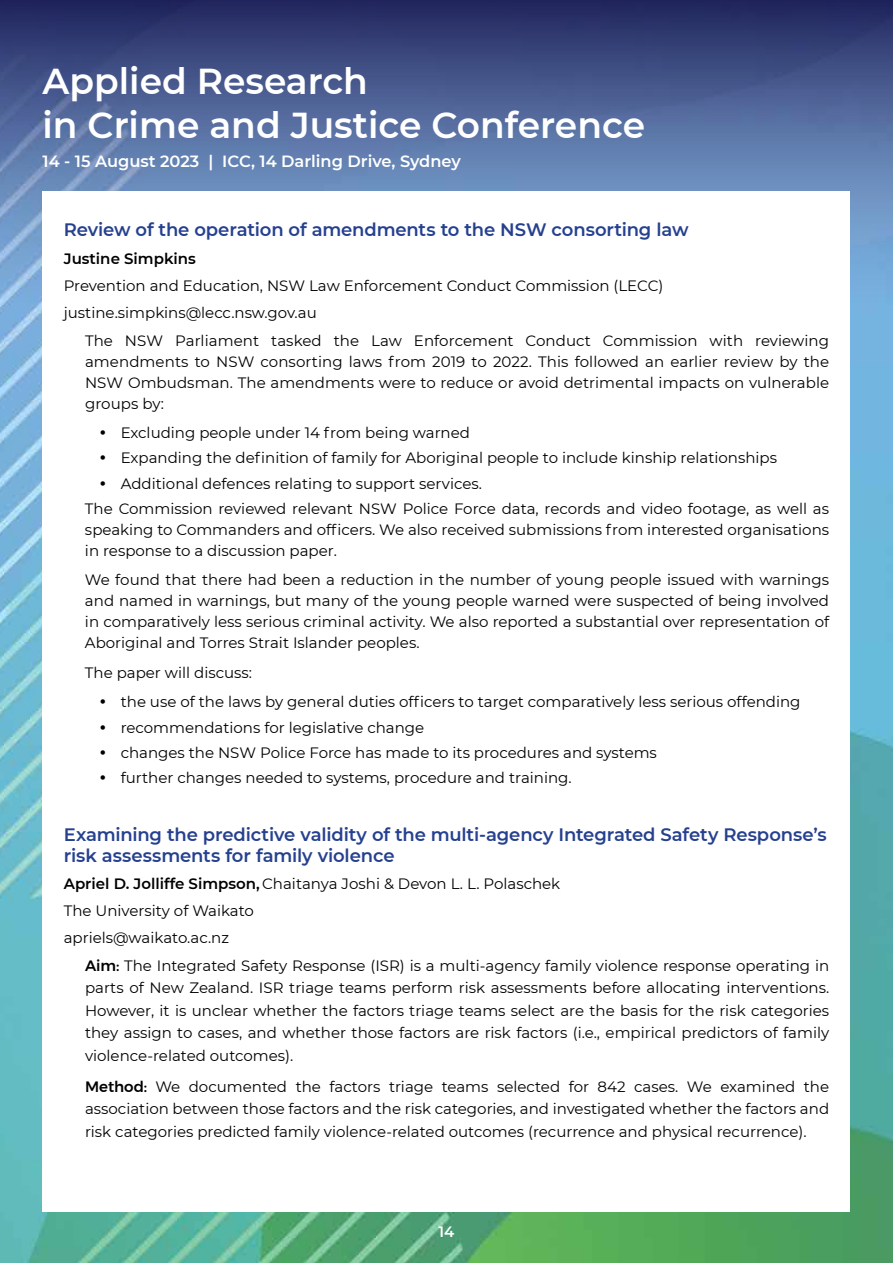
<style>
.page{position:relative;width:893px;height:1263px;background:#fff}
.page>*{position:absolute;margin:0;border:0;box-sizing:border-box;transform-origin:0 0}
.t1{font:600 36px/43.2px "Montserrat";color:#fff}
.t2{font:600 18px/21px "Montserrat";letter-spacing:-.005em;color:#25408f}
.t3{font:600 16.2px "Montserrat";color:#fff}
.t4{font:15px/21px "Montserrat";color:#000}
.t5{font:600 15px "Montserrat";color:#000}
.t6{font:600 15px "Montserrat";color:#fff}
.s1{font-weight:600}
.s2{font-weight:500}
</style>
<div class="page">
<img style="left:0;top:331px;width:893px;height:932px">
<svg style="left:0;top:0;width:893px;height:331px;background:#4d6295"></svg>
<div style="left:43px;top:191px;width:807px;height:1021px;background:#fff"></div>
<h1 class="t1" style="left:43px;top:58px;width:604px">Applied Research<br>in Crime and Justice Conference</h1>
<p class="t3" style="left:43px;top:150px;width:420px">14 - 15 August 2023 | ICC, 14 Darling Drive, Sydney</p>
<p class="t2" style="left:64px;top:219px;width:626px">Review of the operation of amendments to the NSW consorting law</p>
<p class="t5" style="left:64px;top:248px;width:134px">Justine Simpkins</p>
<p class="t4" style="left:64px;top:271px;width:601px;line-height:27.3px">Prevention and Education, NSW Law Enforcement Conduct Commission (LECC) justine.simpkins@lecc.nsw.gov.au</p>
<p class="t4" style="left:85px;top:329px;width:746px;text-align:justify">The NSW Parliament tasked the Law Enforcement Conduct Commission with reviewing amendments to NSW consorting laws from 2019 to 2022. This followed an earlier review by the NSW Ombudsman. The amendments were to reduce or avoid detrimental impacts on vulnerable groups by:</p>
<p class="t4" style="left:121px;top:422px;width:351px">Excluding people under 14 from being warned</p>
<p class="t4" style="left:121px;top:447px;width:658px">Expanding the definition of family for Aboriginal people to include kinship relationships</p>
<p class="t4" style="left:121px;top:472px;width:363px">Additional defences relating to support services.</p>
<p class="t4" style="left:85px;top:497px;width:746px">The Commission reviewed relevant NSW Police Force data, records and video footage, as well as</p>
<p class="t4" style="left:85px;top:518px;width:746px">speaking to Commanders and officers. We also received submissions from interested organisations in response to a discussion paper.</p>
<p class="t4" style="left:85px;top:569px;width:746px;text-align:justify">We found that there had been a reduction in the number of young people issued with warnings and named in warnings, but many of the young people warned were suspected of being involved in comparatively less serious criminal activity. We also reported a substantial over representation of Aboriginal and Torres Strait Islander peoples.</p>
<p class="t4" style="left:121px;top:657px;width:681px;line-height:29.5px;text-indent:-36px">The paper will discuss:<br>the use of the laws by general duties officers to target comparatively less serious offending</p>
<p class="t4" style="left:121px;top:714px;width:538px;line-height:25.2px">recommendations for legislative change<br>changes the NSW Police Force has made to its procedures and systems further changes needed to systems, procedure and training.</p>
<p class="t2" style="left:64px;top:823px;width:764px">Examining the predictive validity of the multi-agency Integrated Safety Response’s risk assessments for family violence</p>
<p class="t4" style="left:64px;top:869px;width:498px;line-height:27.3px"><span class="s1">Apriel D. Jolliffe Simpson,</span> Chaitanya Joshi &amp; Devon L. L. Polaschek<br>The University of Waikato<br>apriels@waikato.ac.nz</p>
<p class="t4" style="left:85px;top:953px;width:746px;line-height:22.5px;text-align:justify"><span class="s2">Aim:</span> The Integrated Safety Response (ISR) is a multi-agency family violence response operating in parts of New Zealand. ISR triage teams perform risk assessments before allocating interventions.<br>However, it is unclear whether the factors triage teams select are the basis for the risk categories they assign to cases, and whether those factors are risk factors (i.e., empirical predictors of family violence-related outcomes).</p>
<p class="t4" style="left:85px;top:1074px;width:746px;line-height:22.5px;text-align:justify"><span class="s2">Method:</span> We documented the factors triage teams selected for 842 cases. We examined the association between those factors and the risk categories, and investigated whether the factors and risk categories predicted family violence-related outcomes (recurrence and physical recurrence).</p>
<p class="t6" style="left:439px;top:1221px;width:17px">14</p>
</div>
